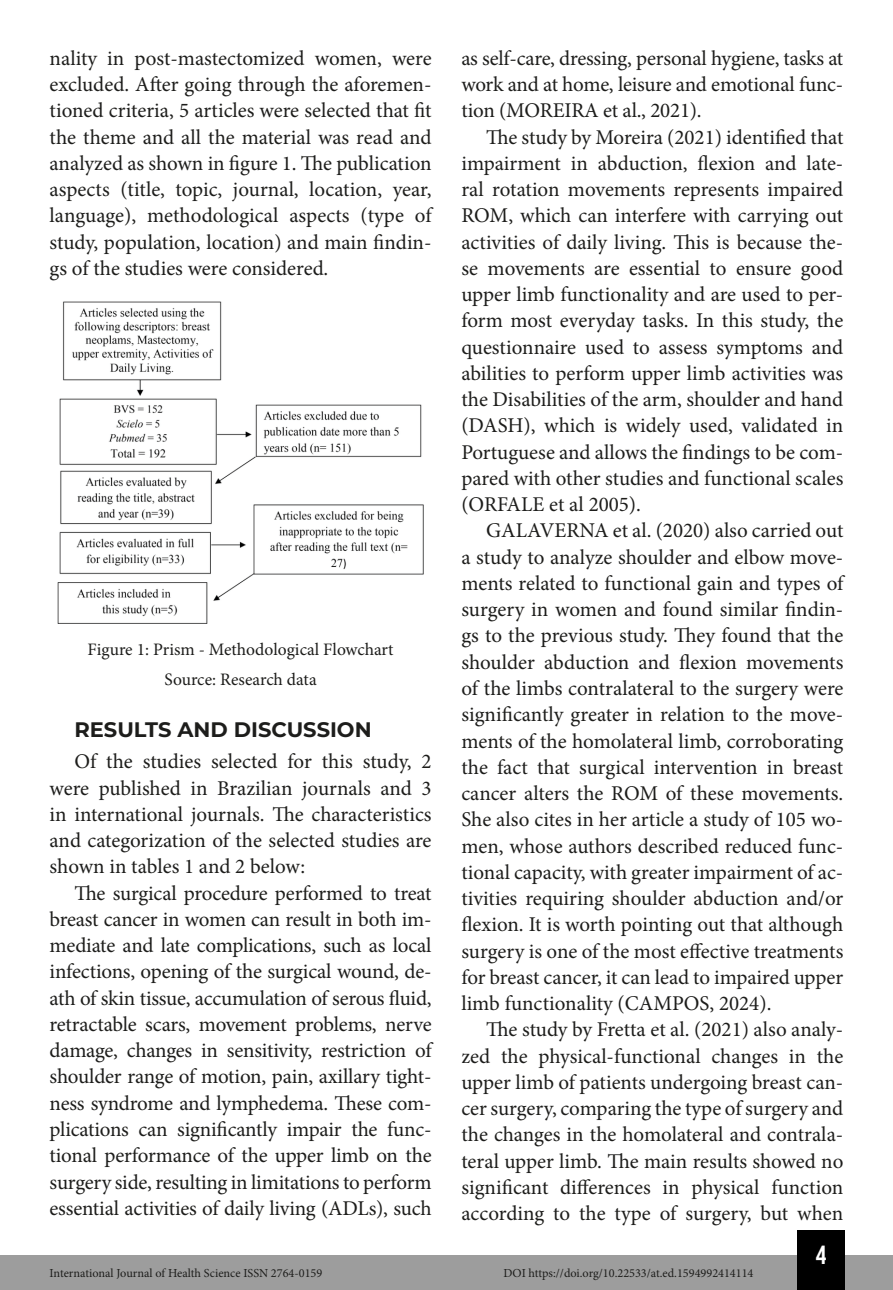
<style>
.page{position:relative;width:893px;height:1290px;background:#fff}
.page>*{position:absolute;margin:0;border:0;box-sizing:border-box;transform-origin:0 0}
.t1{font:26.25px "Bebas Kai";color:#fff}
.TXT{font:21px/26.2px "Minion Pro";letter-spacing:-.005em;color:#1d1d1b;text-align:justify}
.TITULO{font:700 21px "Montserrat";color:#1d1d1b}
.Info_Imagem{font:17.5px "Minion Pro";color:#1d1d1b}
.t2{font:12.25px "Minion Pro";color:#1d1d1b}
</style>
<div class="page">
<div style="left:0;top:1255px;width:893px;height:35px;background:#9d9d9d"></div>
<div style="left:797px;top:1230px;width:48px;height:60px;background:#000"></div>
<img style="left:57px;top:301px;width:367px;height:323px">
<p class="TXT" style="left:50px;top:45px;width:384px">nality in post-mastectomized women, were excluded. After going through the aforemen&shy;tioned criteria, 5 articles were selected that fit the theme and all the material was read and analyzed as shown in figure 1. The publication aspects (title, topic, journal, location, year, language), methodological aspects (type of study, population, location) and main findin&shy;gs of the studies were considered.</p>
<p class="Info_Imagem" style="left:88px;top:638px;width:307px">Figure 1: Prism - Methodological Flowchart</p>
<p class="Info_Imagem" style="left:164px;top:667px;width:154px">Source: Research data</p>
<p class="TITULO" style="left:74px;top:714px;width:299px">RESULTS AND DISCUSSION</p>
<p class="TXT" style="left:50px;top:749px;width:383px;text-indent:25px">Of the studies selected for this study, 2 were published in Brazilian journals and 3 in international journals. The characteristics and categorization of the selected studies are shown in tables 1 and 2 below:</p>
<p class="TXT" style="left:50px;top:880px;width:384px;text-indent:25px">The surgical procedure performed to treat breast cancer in women can result in both im&shy;mediate and late complications, such as local infections, opening of the surgical wound, de&shy;ath of skin tissue, accumulation of serous fluid, retractable scars, movement problems, nerve damage, changes in sensitivity, restriction of shoulder range of motion, pain, axillary tight&shy;ness syndrome and lymphedema. These com&shy;plications can significantly impair the func&shy;tional performance of the upper limb on the surgery side, resulting in limitations to perform essential activities of daily living (ADLs), such</p>
<p class="TXT" style="left:461px;top:45px;width:383px">as self-care, dressing, personal hygiene, tasks at work and at home, leisure and emotional func&shy;tion (MOREIRA et al., 2021).</p>
<p class="TXT" style="left:461px;top:124px;width:384px;text-indent:25px">The study by Moreira (2021) identified that impairment in abduction, flexion and late&shy;ral rotation movements represents impaired ROM, which can interfere with carrying out activities of daily living. This is because the&shy;se movements are essential to ensure good upper limb functionality and are used to per&shy;form most everyday tasks. In this study, the questionnaire used to assess symptoms and abilities to perform upper limb activities was the Disabilities of the arm, shoulder and hand (DASH), which is widely used, validated in Portuguese and allows the findings to be com&shy;pared with other studies and functional scales (ORFALE et al 2005).</p>
<p class="TXT" style="left:461px;top:518px;width:384px;text-indent:25px">GALAVERNA et al. (2020) also carried out a study to analyze shoulder and elbow move&shy;ments related to functional gain and types of surgery in women and found similar findin&shy;gs to the previous study. They found that the shoulder abduction and flexion movements of the limbs contralateral to the surgery were significantly greater in relation to the move&shy;ments of the homolateral limb, corroborating the fact that surgical intervention in breast cancer alters the ROM of these movements.<br>She also cites in her article a study of 105 wo&shy;men, whose authors described reduced func&shy;tional capacity, with greater impairment of ac&shy;tivities requiring shoulder abduction and/or flexion. It is worth pointing out that although surgery is one of the most effective treatments for breast cancer, it can lead to impaired upper limb functionality (CAMPOS, 2024).</p>
<p class="TXT" style="left:461px;top:1016px;width:383px;text-indent:25px">The study by Fretta et al. (2021) also analy&shy;zed the physical-functional changes in the upper limb of patients undergoing breast can&shy;cer surgery, comparing the type of surgery and the changes in the homolateral and contrala&shy;teral upper limb. The main results showed no significant differences in physical function according to the type of surgery, but when</p>
<p class="t1" style="left:816px;top:1241px;width:12px">4</p>
<p class="t2" style="left:50px;top:1265px;width:274px">International Journal of Health Science ISSN 2764-0159</p>
<p class="t2" style="left:503px;top:1265px;width:252px">DOI https://doi.org/10.22533/at.ed.1594992414114</p>
</div>
